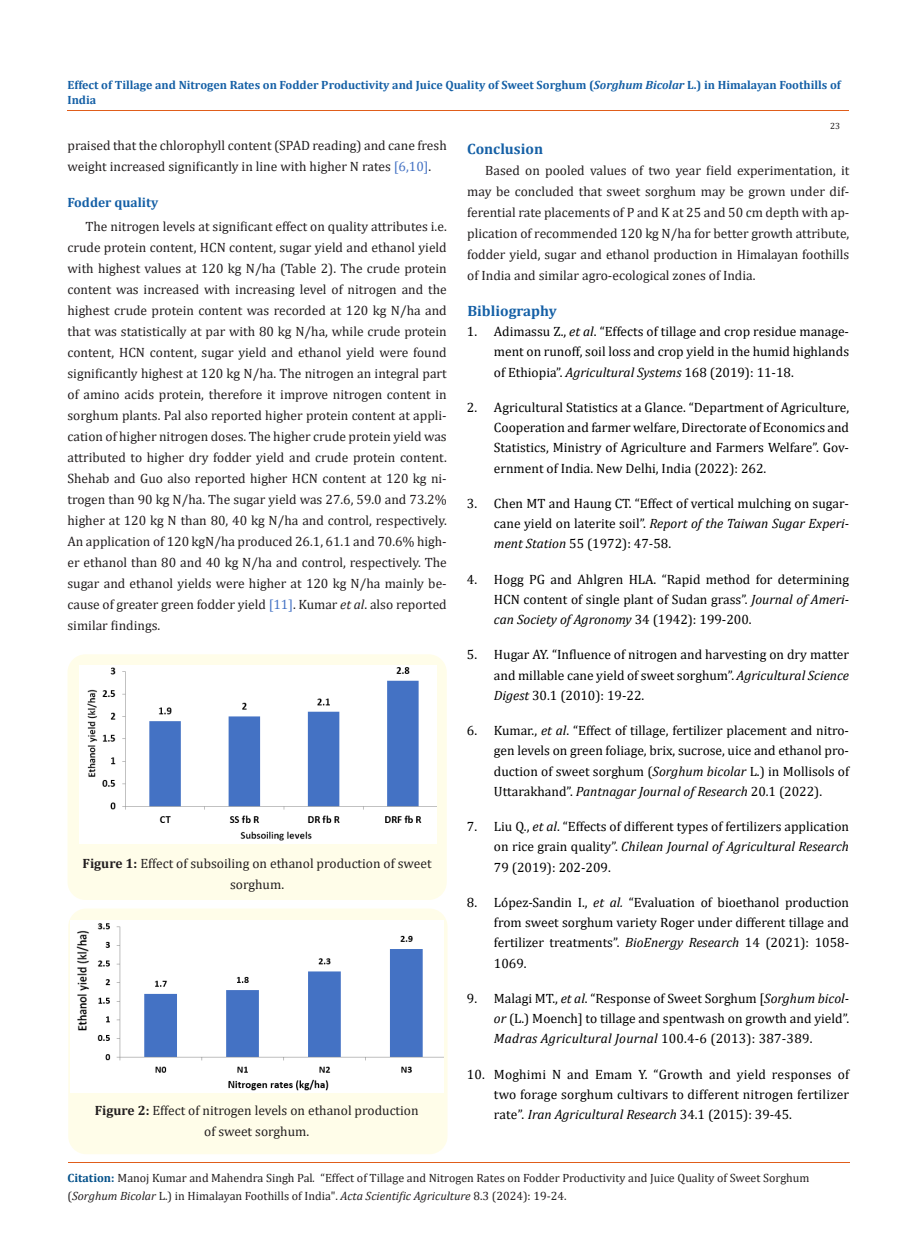
<style>
.page{position:relative;width:917px;height:1260px;background:#fff}
.page>*{position:absolute;margin:0;border:0;box-sizing:border-box;transform-origin:0 0}
.t1{font:700 15px "Cambria";color:#1560a6}
.List_Paragraph{font:13.5px/21px "Cambria";color:#231f20;text-align:justify}
.t2{font:13.5px/20.2px "Cambria";color:#000;text-align:justify}
.t3{font:700 13.5px "Cambria";color:#1560a6}
.t4{font:12px/18px "Cambria";color:#231f20}
.t5{font:700 12px/15px "Cambria";color:#1560a6}
.t6{font:9px "Cambria";color:#231f20}
.s1{font-style:italic}
.s2{color:#4472c4}
.s3{font-weight:700}
.s4{font-weight:700;color:#035089}
</style>
<div class="page">
<hr style="left:67px;top:110px;width:782px;height:1px;background:#e05d1a">
<hr style="left:68px;top:1163px;width:781px;height:1px;background:#e05d1a">
<div style="left:67px;top:654px;width:380px;height:246px;background:#fffde9;border-radius:18px"></div>
<img style="left:80px;top:665px;width:356px;height:179px">
<div style="left:68px;top:909px;width:379px;height:245px;background:#fffde9;border-radius:18px"></div>
<img style="left:70px;top:920px;width:373px;height:172px">
<p class="t5" style="left:67px;top:77px;width:774px">Effect of Tillage and Nitrogen Rates on Fodder Productivity and Juice Quality of Sweet Sorghum (<span class="s1">Sorghum Bicolar</span> L.) in Himalayan Foothills of<br>India</p>
<p class="List_Paragraph" style="left:67px;top:134px;width:381px">praised that the chlorophyll content (SPAD reading) and cane fresh weight increased significantly in line with higher N rates <span class="s2">[6,10]</span>.</p>
<p class="t3" style="left:67px;top:192px;width:92px">Fodder quality</p>
<p class="List_Paragraph" style="left:67px;top:215px;width:381px;text-indent:18px">The nitrogen levels at significant effect on quality attributes i.e. crude protein content, HCN content, sugar yield and ethanol yield with highest values at 120 kg N/ha (Table 2). The crude protein content was increased with increasing level of nitrogen and the highest crude protein content was recorded at 120 kg N/ha and that was statistically at par with 80 kg N/ha, while crude protein content, HCN content, sugar yield and ethanol yield were found significantly highest at 120 kg N/ha. The nitrogen an integral part of amino acids protein, therefore it improve nitrogen content in sorghum plants. Pal also reported higher protein content at appli&shy;cation of higher nitrogen doses. The higher crude protein yield was attributed to higher dry fodder yield and crude protein content.<br>Shehab and Guo also reported higher HCN content at 120 kg ni&shy;trogen than 90 kg N/ha. The sugar yield was 27.6, 59.0 and 73.2% higher at 120 kg N than 80, 40 kg N/ha and control, respectively.<br>An application of 120 kgN/ha produced 26.1, 61.1 and 70.6% high&shy;er ethanol than 80 and 40 kg N/ha and control, respectively. The sugar and ethanol yields were higher at 120 kg N/ha mainly be&shy;cause of greater green fodder yield <span class="s2">[11]</span>. Kumar <span class="s1">et al</span>. also reported similar findings.</p>
<p class="t6" style="left:830px;top:120px;width:11px">23</p>
<p class="t1" style="left:467px;top:138px;width:77px">Conclusion</p>
<p class="List_Paragraph" style="left:467px;top:160px;width:384px;text-indent:18px">Based on pooled values of two year field experimentation, it may be concluded that sweet sorghum may be grown under dif&shy;ferential rate placements of P and K at 25 and 50 cm depth with ap&shy;plication of recommended 120 kg N/ha for better growth attribute, fodder yield, sugar and ethanol production in Himalayan foothills of India and similar agro-ecological zones of India.</p>
<p class="t1" style="left:467px;top:300px;width:91px">Bibliography</p>
<p class="t2" style="left:494px;top:321px;width:357px;text-indent:-27px">1. Adimassu Z., <span class="s1">et al</span>. “Effects of tillage and crop residue manage&shy;ment on runoff, soil loss and crop yield in the humid highlands of Ethiopia”. <span class="s1">Agricultural Systems</span> 168 (2019): 11-18.</p>
<p class="t2" style="left:494px;top:397px;width:357px;text-indent:-27px">2. Agricultural Statistics at a Glance. “Department of Agriculture, Cooperation and farmer welfare, Directorate of Economics and Statistics, Ministry of Agriculture and Farmers Welfare”. Gov&shy;ernment of India. New Delhi, India (2022): 262.</p>
<p class="t2" style="left:494px;top:493px;width:357px;text-indent:-27px">3. Chen MT and Haung CT. “Effect of vertical mulching on sugar&shy;cane yield on laterite soil”. <span class="s1">Report of the Taiwan Sugar Experi&shy;ment Station</span> 55 (1972): 47-58.</p>
<p class="t2" style="left:494px;top:569px;width:357px;text-indent:-27px">4. Hogg PG and Ahlgren HLA. “Rapid method for determining HCN content of single plant of Sudan grass”. <span class="s1">Journal of Ameri&shy;can Society of Agronomy</span> 34 (1942): 199-200.</p>
<p class="t2" style="left:494px;top:644px;width:357px;text-indent:-27px">5. Hugar AY. “Influence of nitrogen and harvesting on dry matter and millable cane yield of sweet sorghum”. <span class="s1">Agricultural Science Digest</span> 30.1 (2010): 19-22.</p>
<p class="t2" style="left:494px;top:720px;width:357px;text-indent:-27px">6. Kumar., <span class="s1">et al</span>. “Effect of tillage, fertilizer placement and nitro&shy;gen levels on green foliage, brix, sucrose, uice and ethanol pro&shy;duction of sweet sorghum (<span class="s1">Sorghum bicolar</span> L.) in Mollisols of Uttarakhand”. <span class="s1">Pantnagar Journal of Research</span> 20.1 (2022).</p>
<p class="t2" style="left:494px;top:816px;width:357px;text-indent:-27px">7. Liu Q., <span class="s1">et al</span>. “Effects of different types of fertilizers application on rice grain quality”. <span class="s1">Chilean Journal of Agricultural Research </span>79 (2019): 202-209.</p>
<p class="t2" style="left:494px;top:892px;width:357px;text-indent:-27px">8. López-Sandin I., <span class="s1">et al.</span> “Evaluation of bioethanol production from sweet sorghum variety Roger under different tillage and fertilizer treatments”. <span class="s1">BioEnergy Research</span> 14 (2021): 1058- 1069.</p>
<p class="t2" style="left:494px;top:988px;width:357px;text-indent:-27px">9. Malagi MT., <span class="s1">et al</span>. “Response of Sweet Sorghum [<span class="s1">Sorghum bicol&shy;or</span> (L.) Moench] to tillage and spentwash on growth and yield”.<br><span class="s1">Madras Agricultural Journal</span> 100.4-6 (2013): 387-389.</p>
<p class="t2" style="left:494px;top:1064px;width:357px;text-indent:-27px">10. Moghimi N and Emam Y. “Growth and yield responses of two forage sorghum cultivars to different nitrogen fertilizer rate”. <span class="s1">Iran Agricultural Research</span> 34.1 (2015): 39-45.</p>
<p class="List_Paragraph" style="left:83px;top:853px;width:350px;text-align:center"><span class="s3">Figure 1:</span> Effect of subsoiling on ethanol production of sweet sorghum.</p>
<p class="List_Paragraph" style="left:95px;top:1100px;width:325px;text-align:center"><span class="s3">Figure 2:</span> Effect of nitrogen levels on ethanol production of sweet sorghum.</p>
<p class="t4" style="left:68px;top:1169px;width:743px"><span class="s4">Citation:</span> Manoj Kumar and Mahendra Singh Pal<span class="s1">.</span> “Effect of Tillage and Nitrogen Rates on Fodder Productivity and Juice Quality of Sweet Sorghum (<span class="s1">Sorghum Bicolar</span> L.) in Himalayan Foothills of India". <span class="s1">Acta Scientific Agriculture</span> 8.3 (2024): 19-24.</p>
</div>
